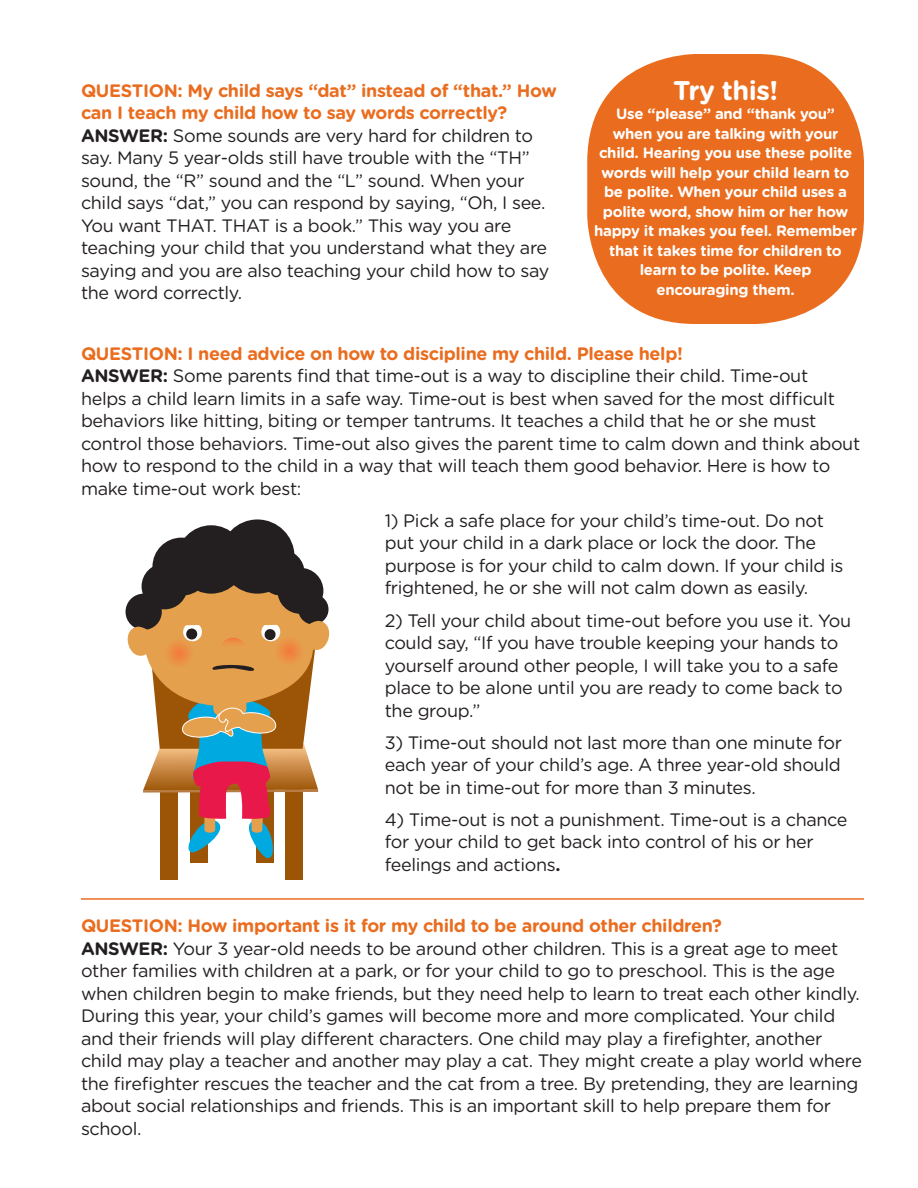
<style>
.page{position:relative;width:918px;height:1188px;background:#fff}
.page>*{position:absolute;margin:0;border:0;box-sizing:border-box;transform-origin:0 0}
.t1{font:700 27px "Gotham Rounded";letter-spacing:-.02em;color:#fff}
.t2{font:18px/22.5px "Gotham Rounded";letter-spacing:-.02em;color:#231f20}
.t3{font:700 18px/22.5px "Gotham Rounded";letter-spacing:-.02em;color:#ea6d1f}
.t4{font:700 15px/19.5px "Gotham Rounded";letter-spacing:-.02em;color:#fff}
.s1{font-weight:700}
</style>
<div class="page">
<div style="left:587px;top:54px;width:277px;height:270px;background:#ea6d1f;border-radius:108px"></div>
<hr style="left:81px;top:898px;width:783px;height:2px;background:#ea6d1f">
<div style="left:160px;top:787px;width:18px;height:93px;background:#9c5506"></div>
<div style="left:285px;top:787px;width:17px;height:93px;background:#9c5506"></div>
<div style="left:177px;top:525px;width:68px;height:69px;background:#231f20;border-radius:50%"></div>
<div style="left:259px;top:550px;width:46px;height:46px;background:#231f20;border-radius:50%"></div>
<div style="left:152px;top:538px;width:59px;height:58px;background:#231f20;border-radius:50%"></div>
<div style="left:142px;top:563px;width:46px;height:46px;background:#231f20;border-radius:50%"></div>
<div style="left:220px;top:519px;width:75px;height:75px;background:#231f20;border-radius:50%"></div>
<div style="left:277px;top:568px;width:46px;height:46px;background:#231f20;border-radius:50%"></div>
<svg style="left:126px;top:582px;width:203px;height:279px"></svg>
<p class="t3" style="left:81px;top:79px;width:477px">QUESTION: My child says “dat” instead of “that.” How can I teach my child how to say words correctly?</p>
<p class="t2" style="left:81px;top:123px;width:470px"><span class="s1">ANSWER:</span> Some sounds are very hard for children to say. Many 5 year-olds still have trouble with the “TH” sound, the “R” sound and the “L” sound. When your child says “dat,” you can respond by saying, “Oh, I see.<br>You want THAT. THAT is a book.” This way you are teaching your child that you understand what they are saying and you are also teaching your child how to say the word correctly.</p>
<p class="t1" style="left:673px;top:70px;width:107px">Try this!</p>
<p class="t4" style="left:616px;top:103px;width:220px">Use “please” and “thank you”</p>
<p class="t4" style="left:613px;top:123px;width:227px">when you are talking with your</p>
<p class="t4" style="left:599px;top:142px;width:255px">child. Hearing you use these polite words will help your child learn to</p>
<p class="t4" style="left:594px;top:181px;width:265px;text-align:center">be polite. When your child uses a polite word, show him or her how happy it makes you feel. Remember that it takes time for children to</p>
<p class="t4" style="left:640px;top:259px;width:173px">learn to be polite. Keep</p>
<p class="t4" style="left:657px;top:279px;width:140px">encouraging them.</p>
<p class="t3" style="left:81px;top:341px;width:604px">QUESTION: I need advice on how to discipline my child. Please help!</p>
<p class="t2" style="left:81px;top:364px;width:781px"><span class="s1">ANSWER:</span> Some parents find that time-out is a way to discipline their child. Time-out<br>helps a child learn limits in a safe way. Time-out is best when saved for the most difficult behaviors like hitting, biting or temper tantrums. It teaches a child that he or she must control those behaviors. Time-out also gives the parent time to calm down and think about how to respond to the child in a way that will teach them good behavior. Here is how to make time-out work best:</p>
<p class="t2" style="left:385px;top:508px;width:460px">1) Pick a safe place for your child’s time-out. Do not put your child in a dark place or lock the door. The purpose is for your child to calm down. If your child is frightened, he or she will not calm down as easily.</p>
<p class="t2" style="left:385px;top:608px;width:468px">2) Tell your child about time-out before you use it. You could say, “If you have trouble keeping your hands to yourself around other people, I will take you to a safe place to be alone until you are ready to come back to the group.”</p>
<p class="t2" style="left:385px;top:730px;width:459px;text-align:justify">3) Time-out should not last more than one minute for each year of your child’s age. A three year-old should not be in time-out for more than 3 minutes.</p>
<p class="t2" style="left:385px;top:808px;width:464px">4) Time-out is not a punishment. Time-out is a chance for your child to get back into control of his or her feelings and actions<span class="s1">.</span></p>
<p class="t3" style="left:81px;top:914px;width:642px">QUESTION: How important is it for my child to be around other children?</p>
<p class="t2" style="left:81px;top:936px;width:783px"><span class="s1">ANSWER:</span> Your 3 year-old needs to be around other children. This is a great age to meet other families with children at a park, or for your child to go to preschool. This is the age when children begin to make friends, but they need help to learn to treat each other kindly.<br>During this year, your child’s games will become more and more complicated. Your child and their friends will play different characters. One child may play a firefighter, another child may play a teacher and another may play a cat. They might create a play world where the firefighter rescues the teacher and the cat from a tree. By pretending, they are learning about social relationships and friends. This is an important skill to help prepare them for school.</p>
</div>
